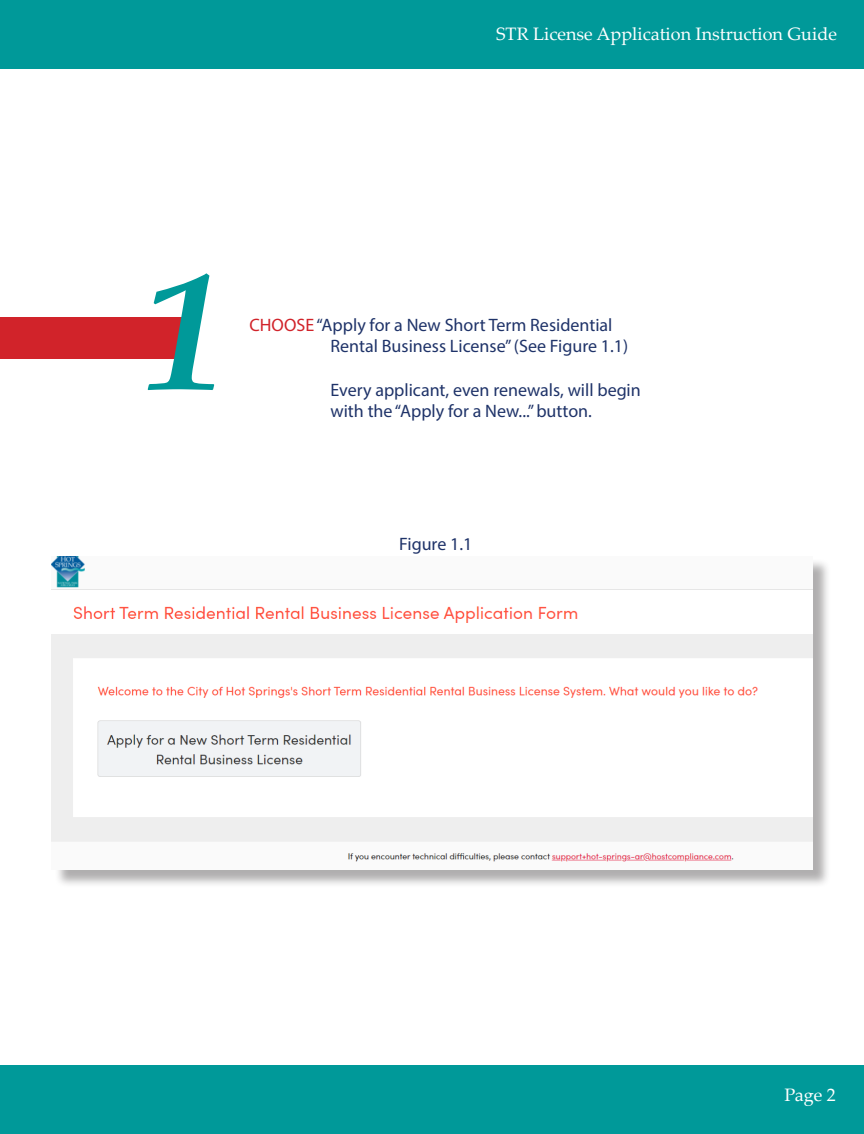
<style>
.page{position:relative;width:864px;height:1134px;background:#fff}
.page>*{position:absolute;margin:0;border:0;box-sizing:border-box;transform-origin:0 0}
.t1{font:italic 700 168.6px "Palatino Linotype";color:#099}
.t2{font:18px/21.6px "Myriad Pro";color:#1f3369}
.t3{font:18px "Palatino Linotype";color:#fff}
.s1{color:#d1232a}
</style>
<div class="page">
<div style="left:0;top:1066px;width:864px;height:68px;background:#099"></div>
<div style="left:0;top:0;width:864px;height:68px;background:#099"></div>
<div style="left:0;top:317px;width:186px;height:41px;background:#d1232a"></div>
<div style="left:54px;top:558px;width:777px;height:330px;background:#231f20;opacity:.36"></div>
<img style="left:52px;top:556px;width:760px;height:313px">
<p class="t3" style="left:496px;top:21px;width:342px">STR License Application Instruction Guide</p>
<p class="t1" style="left:141px;top:212px;width:86px">1</p>
<p class="t2" style="left:330px;top:314px;width:299px;text-indent:-81px"><span class="s1">CHOOSE</span> “Apply for a New Short Term Residential<br>Rental Business License” (See Figure 1.1)</p>
<p class="t2" style="left:330px;top:378px;width:312px">Every applicant, even renewals, will begin with the “Apply for a New...” button.</p>
<p class="t2" style="left:399px;top:533px;width:75px">Figure 1.1</p>
<p class="t3" style="left:784px;top:1082px;width:53px">Page 2</p>
</div>
